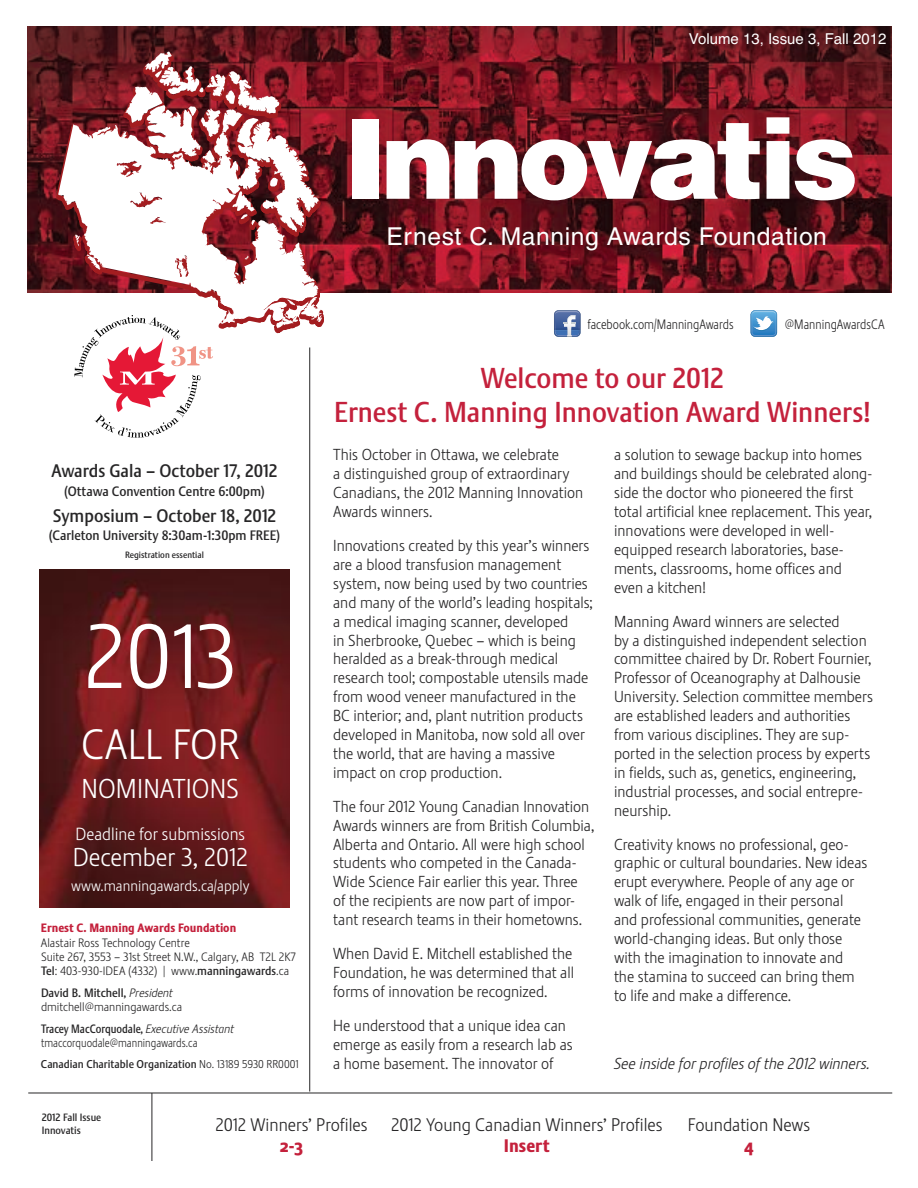
<style>
.page{position:relative;width:918px;height:1188px;background:#fff}
.page>*{position:absolute;margin:0;border:0;box-sizing:border-box;transform-origin:0 0}
.t1{font:90px "Stalemate E Light LF";color:#fff}
.t2{font:42px "Stalemate E Light LF";color:#fff}
.t3{font:28.5px/34.2px "Stalemate E Medium LF";color:#c4213c;text-align:center}
.t4{font:27px "Stalemate E Light LF";color:#fff}
.t5{font:25.35px "Stalemate E Light LF";color:#fff}
.t6{font:24.6px "Helvetica";letter-spacing:.025em;color:#fff}
.t7{font:18px "Stalemate E Light LF";color:#272627}
.t8{font:18px "Stalemate E Medium LF";color:#272627}
.t9{font:18px "Stalemate E Heavy";color:#c4213c}
.t10{font:17.25px "Stalemate E Light LF";color:#fff}
.t11{font:15.75px/18.9px "Stalemate E Light LF";color:#272627}
.t12{font:15.75px "Stalemate E Light Italic LF";letter-spacing:-.005em;color:#272627}
.t13{font:15px "Stalemate E Light LF";color:#fff}
.t14{font:15px "Helvetica";color:#fff}
.t15{font:13.5px "Stalemate E Medium LF";color:#272627}
.t16{font:13.5px "Stalemate E Light LF";color:#272627;scale:.9 1}
.t17{font:12px/14.4px "Stalemate E Light LF";color:#272627}
.t18{font:12px "Stalemate E Medium LF";color:#272627;scale:.9 1}
.t19{font:12px "Stalemate E Heavy LF";color:#c4213c}
.t20{font:12px "Stalemate E Light LF";color:#272627;scale:.9 1}
.t21{font:12px "Stalemate E Medium LF";color:#272627}
.t22{font:11.25px "Stalemate E Medium LF";color:#272627}
.t23{font:10.5px/12.6px "Stalemate E Medium LF";color:#272627}
.t24{font:9px "Stalemate E Medium LF";color:#272627}
.s1{font-family:"Stalemate E Medium LF"}
.s2{font-family:"Stalemate E Light Italic LF"}
.s3{font-family:"Stalemate E Light LF"}
</style>
<div class="page">
<img style="left:27px;top:26px;width:865px;height:267px">
<div style="left:352px;top:119px;width:26px;height:80px;background:#fff"></div>
<svg style="left:387px;top:139px;width:62px;height:60px"></svg>
<svg style="left:455px;top:123px;width:305px;height:77px"></svg>
<svg style="left:767px;top:117px;width:22px;height:82px"></svg>
<svg style="left:795px;top:139px;width:60px;height:61px"></svg>
<svg style="left:44px;top:87px;width:285px;height:206px;background:#69171f"></svg>
<hr style="left:309px;top:347px;width:1px;height:745px;background:#272627">
<hr style="left:28px;top:1093px;width:864px;height:1px;background:#272627">
<svg style="left:61px;top:46px;width:267px;height:392px"></svg>
<hr style="left:152px;top:1093px;width:1px;height:68px;background:#272627">
<img style="left:40px;top:569px;width:250px;height:339px">
<img style="left:752px;top:310px;width:23px;height:27px">
<img style="left:751px;top:311px;width:26px;height:25px">
<img style="left:752px;top:312px;width:24px;height:24px">
<svg style="left:554px;top:310px;width:26px;height:27px"></svg>
<p class="t14" style="left:689px;top:30px;width:199px">Volume 13, Issue 3, Fall 2012</p>
<h3 class="t6" style="left:387px;top:228px;width:442px">Ernest C. Manning Awards Foundation</h3>
<p class="t16" style="left:587px;top:320px;width:164px">facebook.com/ManningAwards</p>
<p class="t16" style="left:785px;top:320px;width:112px">@ManningAwardsCA</p>
<p class="t8" style="left:51px;top:460px;width:228px">Awards Gala – October 17, 2012</p>
<p class="t15" style="left:64px;top:483px;width:202px">(Ottawa Convention Centre 6:00pm)</p>
<p class="t8" style="left:53px;top:505px;width:225px">Symposium – October 18, 2012</p>
<p class="t15" style="left:49px;top:527px;width:233px">(Carleton University 8:30am-1:30pm FREE)</p>
<p class="t24" style="left:125px;top:550px;width:80px">Registration essential</p>
<h1 class="t1" style="left:84px;top:624px;width:155px">2013</h1>
<h2 class="t2" style="left:81px;top:729px;width:160px">CALL FOR</h2>
<h3 class="t4" style="left:81px;top:779px;width:159px">NOMINATIONS</h3>
<p class="t10" style="left:76px;top:827px;width:171px">Deadline for submissions</p>
<h3 class="t5" style="left:73px;top:848px;width:177px">December 3, 2012</h3>
<p class="t13" style="left:71px;top:881px;width:180px">www.manningawards.ca/apply</p>
<p class="t19" style="left:41px;top:924px;width:197px">Ernest C. Manning Awards Foundation</p>
<p class="t17" style="left:41px;top:937px;width:257px">Alastair Ross Technology Centre<br>Suite 267, 3553 – 31st Street N.W., Calgary, AB T2L 2K7<br><span class="s1">Tel</span>: 403-930-IDEA (4332) | www.<span class="s1">manningawards</span>.ca</p>
<p class="t21" style="left:41px;top:986px;width:134px">David B. Mitchell, <span class="s2">President</span></p>
<p class="t17" style="left:41px;top:1001px;width:143px">dmitchell@manningawards.ca</p>
<p class="t18" style="left:41px;top:1022px;width:216px">Tracey MacCorquodale, <span class="s2">Executive Assistant</span></p>
<p class="t20" style="left:41px;top:1039px;width:175px">tmaccorquodale@manningawards.ca</p>
<p class="t22" style="left:41px;top:1058px;width:259px">Canadian Charitable Organization <span class="s3">No. 13189 5930 RR0001</span></p>
<h3 class="t3" style="left:334px;top:361px;width:538px">Welcome to our 2012<br>Ernest C. Manning Innovation Award Winners!</h3>
<p class="t11" style="left:333px;top:447px;width:252px">This October in Ottawa, we celebrate<br>a distinguished group of extraordinary Canadians, the 2012 Manning Innovation Awards winners.</p>
<p class="t11" style="left:333px;top:538px;width:261px">Innovations created by this year’s winners are a blood transfusion management system, now being used by two countries and many of the world’s leading hospitals; a medical imaging scanner, developed<br>in Sherbrooke, Quebec – which is being heralded as a break-through medical research tool; compostable utensils made from wood veneer manufactured in the BC interior; and, plant nutrition products developed in Manitoba, now sold all over the world, that are having a massive impact on crop production.</p>
<p class="t11" style="left:333px;top:799px;width:263px">The four 2012 Young Canadian Innovation Awards winners are from British Columbia, Alberta and Ontario. All were high school students who competed in the Canada-Wide Science Fair earlier this year. Three<br>of the recipients are now part of impor&shy;tant research teams in their hometowns.</p>
<p class="t11" style="left:333px;top:946px;width:242px;text-align:justify">When David E. Mitchell established the Foundation, he was determined that all forms of innovation be recognized.</p>
<p class="t11" style="left:333px;top:1018px;width:241px">He understood that a unique idea can emerge as easily from a research lab as a home basement. The innovator of</p>
<p class="t11" style="left:614px;top:447px;width:260px">a solution to sewage backup into homes and buildings should be celebrated along&shy;side the doctor who pioneered the first total artificial knee replacement. This year, innovations were developed in well&shy;equipped research laboratories, base&shy;ments, classrooms, home offices and even a kitchen!</p>
<p class="t11" style="left:614px;top:613px;width:261px">Manning Award winners are selected<br>by a distinguished independent selection committee chaired by Dr. Robert Fournier, Professor of Oceanography at Dalhousie University. Selection committee members are established leaders and authorities from various disciplines. They are sup&shy;ported in the selection process by experts in fields, such as, genetics, engineering, industrial processes, and social entrepre&shy;neurship.</p>
<p class="t11" style="left:614px;top:836px;width:255px">Creativity knows no professional, geo&shy;graphic or cultural boundaries. New ideas erupt everywhere. People of any age or walk of life, engaged in their personal and professional communities, generate world-changing ideas. But only those with the imagination to innovate and<br>the stamina to succeed can bring them to life and make a difference.</p>
<p class="t12" style="left:614px;top:1057px;width:258px">See inside for profiles of the 2012 winners.</p>
<p class="t23" style="left:42px;top:1111px;width:61px">2012 Fall Issue<br>Innovatis</p>
<p class="t7" style="left:215px;top:1118px;width:154px">2012 Winners’ Profiles</p>
<p class="t7" style="left:391px;top:1118px;width:273px">2012 Young Canadian Winners’ Profiles</p>
<p class="t7" style="left:688px;top:1118px;width:124px">Foundation News</p>
<p class="t9" style="left:280px;top:1140px;width:25px">2-3</p>
<p class="t9" style="left:504px;top:1140px;width:47px">Insert</p>
<p class="t9" style="left:744px;top:1140px;width:11px">4</p>
</div>
